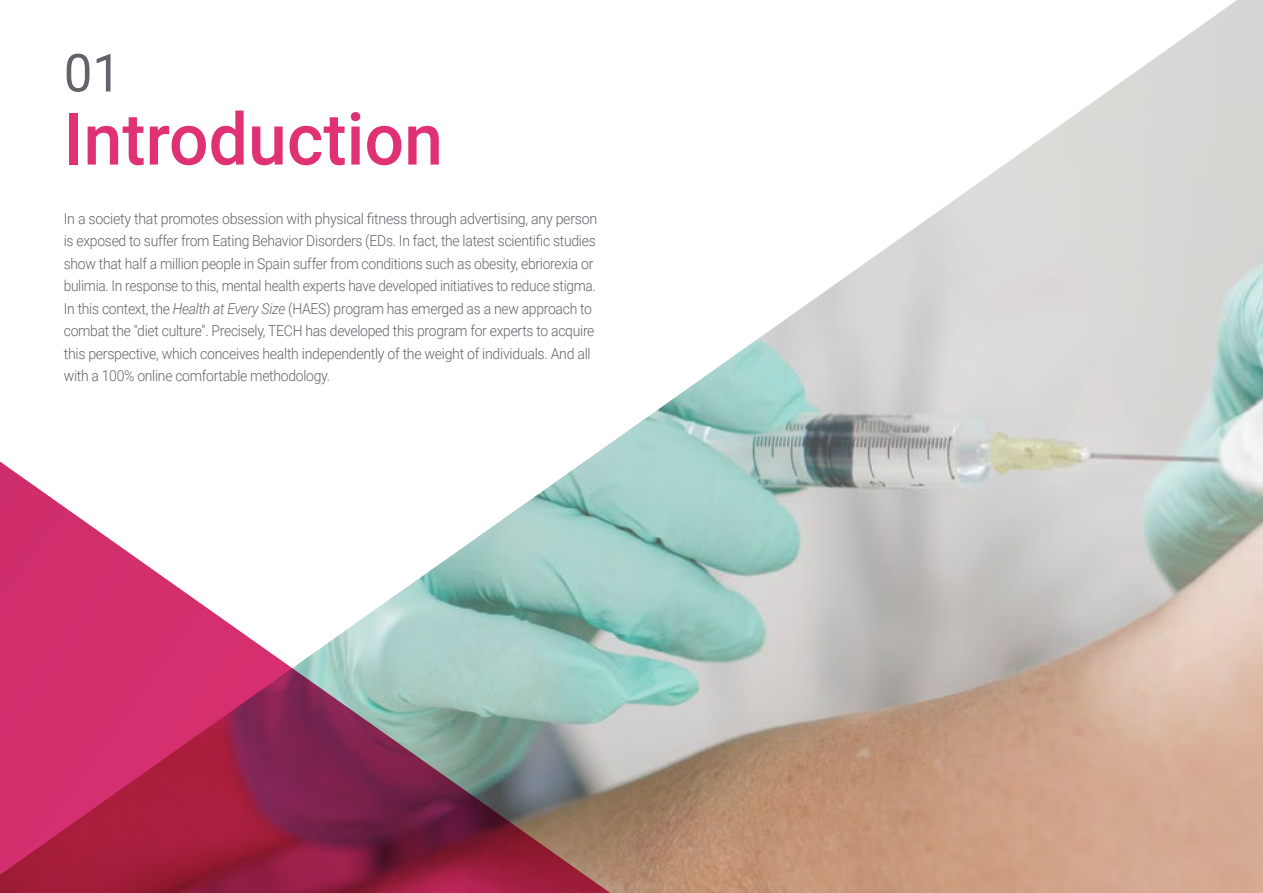
<style>
.page{position:relative;width:1263px;height:893px;background:#fff}
.page>*{position:absolute;margin:0;border:0;box-sizing:border-box;transform-origin:0 0}
.t1{font:500 72px "Roboto";color:#df3174}
.t2{font:52.5px "Roboto";color:#61646a}
.t3{font:300 15px/22.5px "Roboto";letter-spacing:-.02em;color:#61646a;scale:.95 1}
.s1{font-style:italic}
</style>
<div class="page">
<img style="left:607px;top:0;width:656px;height:893px">
<svg style="left:0;top:446px;width:640px;height:447px"></svg>
<h2 class="t2" style="left:64px;top:36px;width:59px">01</h2>
<h1 class="t1" style="left:64px;top:89px;width:381px">Introduction</h1>
<p class="t3" style="left:64px;top:207px;width:563px">In a society that promotes obsession with physical fitness through advertising, any person is exposed to suffer from Eating Behavior Disorders (EDs. In fact, the latest scientific studies show that half a million people in Spain suffer from conditions such as obesity, ebriorexia or bulimia. In response to this, mental health experts have developed initiatives to reduce stigma.<br>In this context, the <span class="s1">Health at Every Size</span> (HAES) program has emerged as a new approach to combat the "diet culture". Precisely, TECH has developed this program for experts to acquire this perspective, which conceives health independently of the weight of individuals. And all with a 100% online comfortable methodology.</p>
</div>
